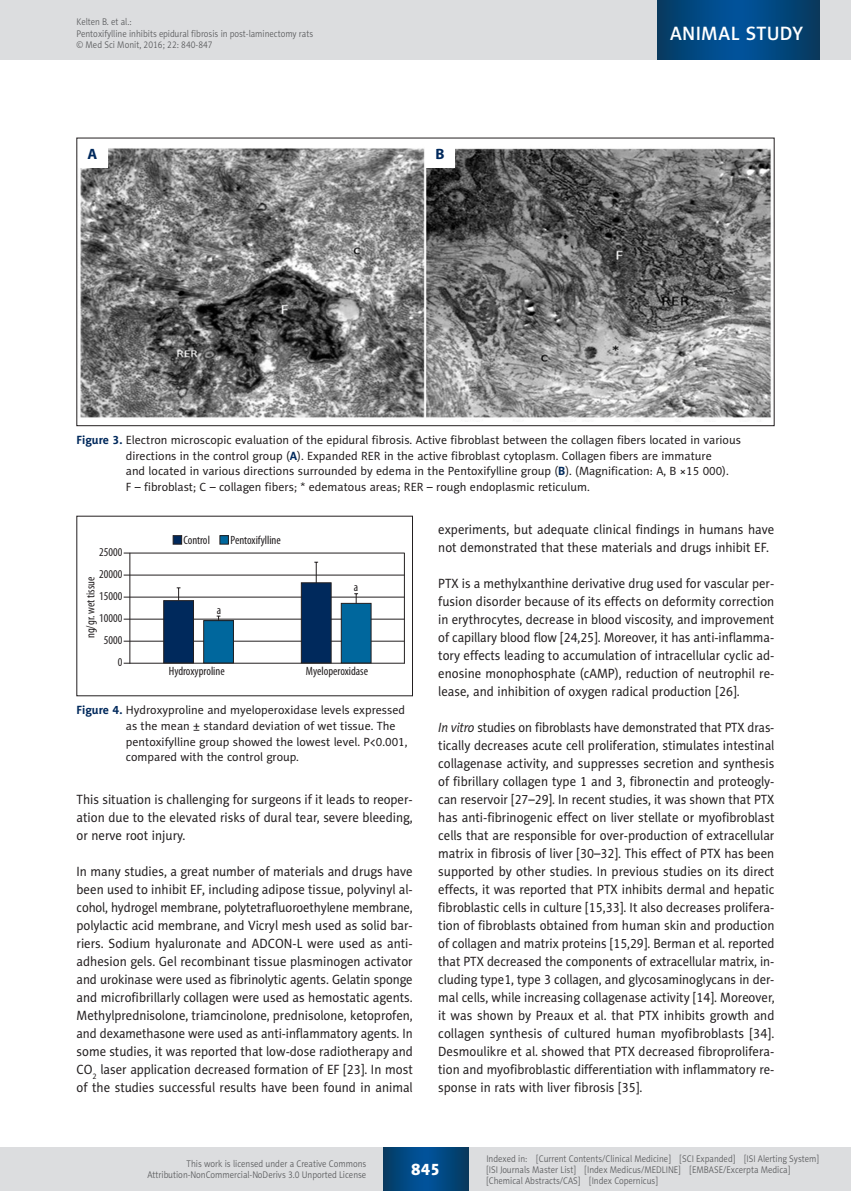
<style>
.page{position:relative;width:851px;height:1191px;background:#fff}
.page>*{position:absolute;margin:0;border:0;box-sizing:border-box;transform-origin:0 0}
.t1{font:19.5px "Naomi Sans EFN Medium";letter-spacing:.015em;color:#fff}
.t2{font:16.5px "Naomi Sans EFN Heavy";color:#fff}
.t3{font:700 15px "Myriad Pro";color:#00295c}
.MSM_Body{font:13.5px/18px "Naomi Sans EFN";color:#231f20;text-align:justify;scale:.93 1}
.MSM_Body-2{font:13.5px/18px "Naomi Sans EFN";color:#231f20;text-align:justify;scale:.95 1}
.MSM_Body-3{font:13.5px/18px "Naomi Sans EFN";color:#231f20;text-align:justify;scale:.94 1}
.MSM_Rycina_tytul{font:12px/15.8px "Naomi Sans EFN";color:#231f20}
.t4{font:condensed 12px/21.9px "Myriad Pro";color:#231f20;text-align:right}
.t5{font:9.75px/11.2px "Naomi Sans EFN Light";color:#57585a;scale:.9 1}
.s1{font-weight:700;color:#00295c}
.s2{font-style:italic}
</style>
<div class="page">
<img style="left:80px;top:148px;width:691px;height:270px">
<div style="left:78px;top:139px;width:29px;height:28px;background:#fff"></div>
<div style="left:425px;top:139px;width:29px;height:28px;background:#fff"></div>
<hr style="left:124px;top:552px;width:280px;height:1px;background:#231f20">
<hr style="left:124px;top:574px;width:280px;height:1px;background:#231f20">
<hr style="left:124px;top:597px;width:280px;height:1px;background:#231f20">
<hr style="left:124px;top:619px;width:280px;height:1px;background:#231f20">
<hr style="left:124px;top:641px;width:280px;height:1px;background:#231f20">
<hr style="left:124px;top:663px;width:280px;height:1px;background:#231f20">
<svg style="left:129px;top:535px;width:275px;height:129px"></svg>
<div style="left:301px;top:582px;width:30px;height:81px;background:#00295c;border:1px solid #231f20"></div>
<div style="left:341px;top:603px;width:30px;height:60px;background:#00679d;border:1px solid #231f20"></div>
<div style="left:0;top:1148px;width:850px;height:43px;background:#dcdddf"></div>
<svg style="left:383px;top:1147px;width:85px;height:43px;background:#02477e"></svg>
<div style="left:0;top:0;width:850px;height:60px;background:#dcdddf"></div>
<svg style="left:657px;top:0;width:162px;height:60px;background:#02477e"></svg>
<p class="t5" style="left:77px;top:16px;width:264px">Kelten B. et al.:<br>Pentoxifylline inhibits epidural fibrosis in post-laminectomy rats © Med Sci Monit, 2016; 22: 840-847</p>
<p class="t3" style="left:88px;top:144px;width:11px">A</p>
<p class="t3" style="left:435px;top:144px;width:11px">B</p>
<h1 class="t1" style="left:670px;top:22px;width:134px">ANIMAL STUDY</h1>
<p class="MSM_Rycina_tytul" style="left:126px;top:432px;width:616px;text-indent:-49px"><span class="s1">Figure 3.</span> Electron microscopic evaluation of the epidural fibrosis. Active fibroblast between the collagen fibers located in various directions in the control group (<span class="s1">A</span>). Expanded RER in the active fibroblast cytoplasm. Collagen fibers are immature<br>and located in various directions surrounded by edema in the Pentoxifylline group (<span class="s1">B</span>). (Magnification: A, B ×15 000).<br>F – fibroblast; C – collagen fibers; * edematous areas; RER – rough endoplasmic reticulum.</p>
<p class="t4" style="left:99px;top:542px;width:25px">25000<br>20000<br>15000<br>10000<br>5000<br>0</p>
<p class="t4" style="left:80px;top:638px;width:63px;rotate:-90deg">ng/gr. wet tissue</p>
<p class="t4" style="left:183px;top:529px;width:28px">Control</p>
<p class="t4" style="left:230px;top:529px;width:52px">Pentoxifylline</p>
<p class="t4" style="left:217px;top:599px;width:6px">a</p>
<p class="t4" style="left:169px;top:660px;width:57px">Hydroxyproline</p>
<p class="t4" style="left:354px;top:576px;width:6px">a</p>
<p class="t4" style="left:306px;top:660px;width:64px">Myeloperoxidase</p>
<p class="MSM_Rycina_tytul" style="left:126px;top:702px;width:283px;text-indent:-49px"><span class="s1">Figure 4.</span> Hydroxyproline and myeloperoxidase levels expressed as the mean ± standard deviation of wet tissue. The pentoxifylline group showed the lowest level. P&lt;0.001, compared with the control group.</p>
<p class="MSM_Body-2" style="left:77px;top:790px;width:355px">This situation is challenging for surgeons if it leads to reoper&shy;ation due to the elevated risks of dural tear, severe bleeding, or nerve root injury.</p>
<p class="MSM_Body-2" style="left:77px;top:862px;width:355px">In many studies, a great number of materials and drugs have been used to inhibit EF, including adipose tissue, polyvinyl al&shy;cohol, hydrogel membrane, polytetrafluoroethylene membrane, polylactic acid membrane, and Vicryl mesh used as solid bar&shy;riers. Sodium hyaluronate and ADCON-L were used as anti&shy;adhesion gels. Gel recombinant tissue plasminogen activator and urokinase were used as fibrinolytic agents. Gelatin sponge and microfibrillarly collagen were used as hemostatic agents.<br>Methylprednisolone, triamcinolone, prednisolone, ketoprofen, and dexamethasone were used as anti-inflammatory agents. In some studies, it was reported that low-dose radiotherapy and CO<sub>2</sub> laser application decreased formation of EF [23]. In most of the studies successful results have been found in animal</p>
<p class="MSM_Body-2" style="left:438px;top:520px;width:355px">experiments, but adequate clinical findings in humans have not demonstrated that these materials and drugs inhibit EF.</p>
<p class="MSM_Body-3" style="left:438px;top:574px;width:359px">PTX is a methylxanthine derivative drug used for vascular per&shy;fusion disorder because of its effects on deformity correction in erythrocytes, decrease in blood viscosity, and improvement of capillary blood flow [24,25]. Moreover, it has anti-inflamma&shy;tory effects leading to accumulation of intracellular cyclic ad&shy;enosine monophosphate (cAMP), reduction of neutrophil re&shy;lease, and inhibition of oxygen radical production [26].</p>
<p class="MSM_Body" style="left:438px;top:718px;width:363px"><span class="s2">In vitro</span> studies on fibroblasts have demonstrated that PTX dras&shy;tically decreases acute cell proliferation, stimulates intestinal collagenase activity, and suppresses secretion and synthesis of fibrillary collagen type 1 and 3, fibronectin and proteogly&shy;can reservoir [27–29]. In recent studies, it was shown that PTX has anti-fibrinogenic effect on liver stellate or myofibroblast cells that are responsible for over-production of extracellular matrix in fibrosis of liver [30–32]. This effect of PTX has been supported by other studies. In previous studies on its direct effects, it was reported that PTX inhibits dermal and hepatic fibroblastic cells in culture [15,33]. It also decreases prolifera&shy;tion of fibroblasts obtained from human skin and production of collagen and matrix proteins [15,29]. Berman et al. reported that PTX decreased the components of extracellular matrix, in&shy;cluding type1, type 3 collagen, and glycosaminoglycans in der&shy;mal cells, while increasing collagenase activity [14]. Moreover, it was shown by Preaux et al. that PTX inhibits growth and collagen synthesis of cultured human myofibroblasts [34].<br>Desmoulikre et al. showed that PTX decreased fibroprolifera&shy;tion and myofibroblastic differentiation with inflammatory re&shy;sponse in rats with liver fibrosis [35].</p>
<p class="t5" style="left:147px;top:1158px;width:245px;text-align:right">This work is licensed under a Creative Commons<br>Attribution-NonCommercial-NoDerivs 3.0 Unported License</p>
<p class="t2" style="left:411px;top:1159px;width:30px">845</p>
<p class="t5" style="left:486px;top:1152px;width:371px">Indexed in: [Current Contents/Clinical Medicine] [SCI Expanded] [ISI Alerting System] [ISI Journals Master List] [Index Medicus/MEDLINE] [EMBASE/Excerpta Medica] [Chemical Abstracts/CAS] [Index Copernicus]</p>
</div>
